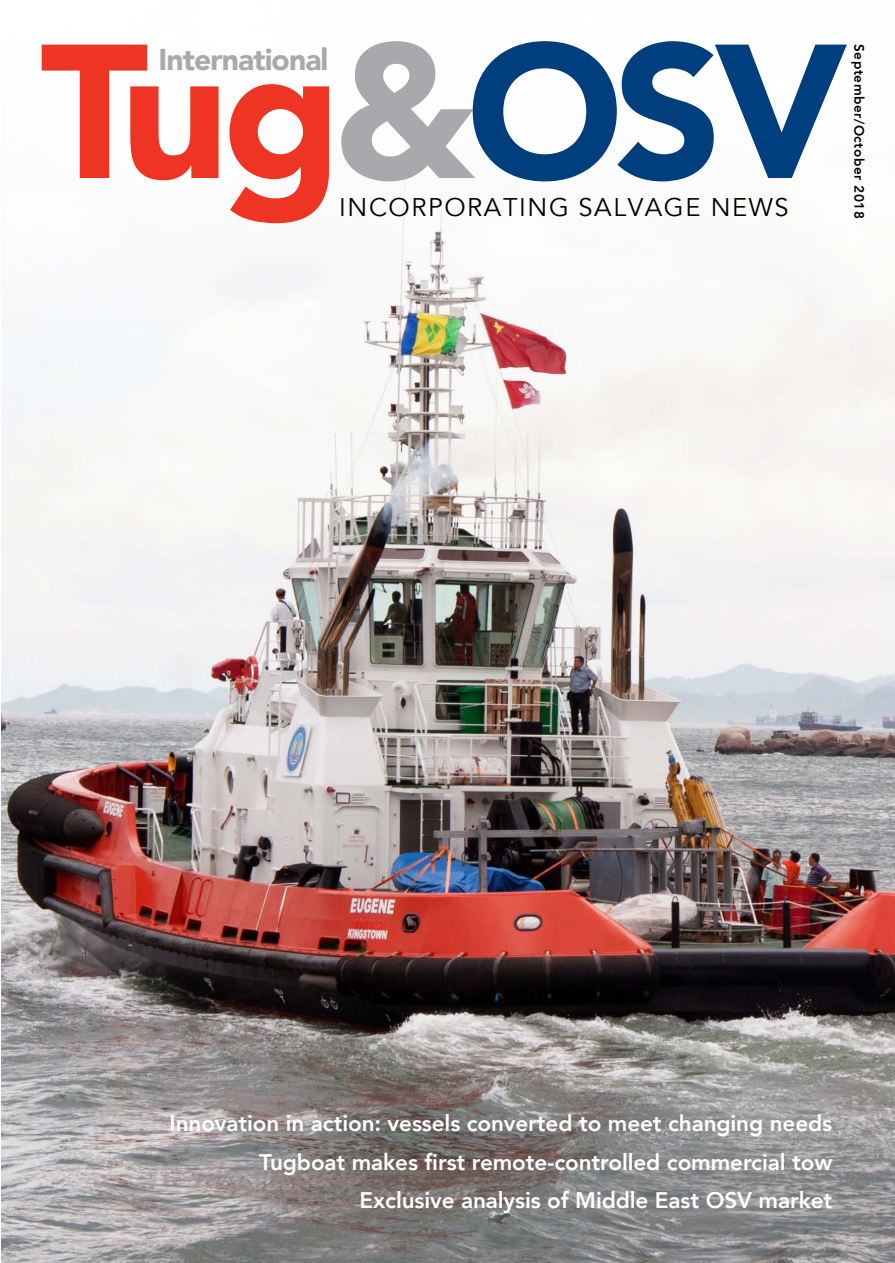
<style>
.page{position:relative;width:895px;height:1263px;background:#fff}
.page>*{position:absolute;margin:0;border:0;box-sizing:border-box;transform-origin:0 0}
.t1{font:900 188.4px "Avenir LT Com";letter-spacing:-.045em;color:#ee3524}
.t2{font:900 30px "Avenir LT Com";letter-spacing:-.03em;color:#a7a9ac}
.t3{font:25.5px "Avenir LT Com";letter-spacing:.06em;color:#000}
.t4{font:800 22.5px/38.5px "Avenir LT Com";letter-spacing:-.005em;color:#fff;text-align:right}
.t5{font:800 13.5px "Avenir LT Std";letter-spacing:.035em;color:#000}
.s1{color:#a7a9ac}
.s2{color:#003e7e}
</style>
<div class="page">
<img style="left:1px;top:171px;width:893px;height:1092px">
<p class="t1" style="left:40px;top:-2px;width:808px">Tug<span class="s1">&amp;</span><span class="s2">OSV</span></p>
<p class="t2" style="left:158px;top:41px;width:171px">International</p>
<p class="t5" style="left:867px;top:44px;width:176px;rotate:90deg">September/October 2018</p>
<p class="t3" style="left:339px;top:192px;width:451px">INCORPORATING SALVAGE NEWS</p>
<p class="t4" style="left:169px;top:1104px;width:664px">Innovation in action: vessels converted to meet changing needs<br>Tugboat makes first remote-controlled commercial tow<br>Exclusive analysis of Middle East OSV market</p>
</div>
